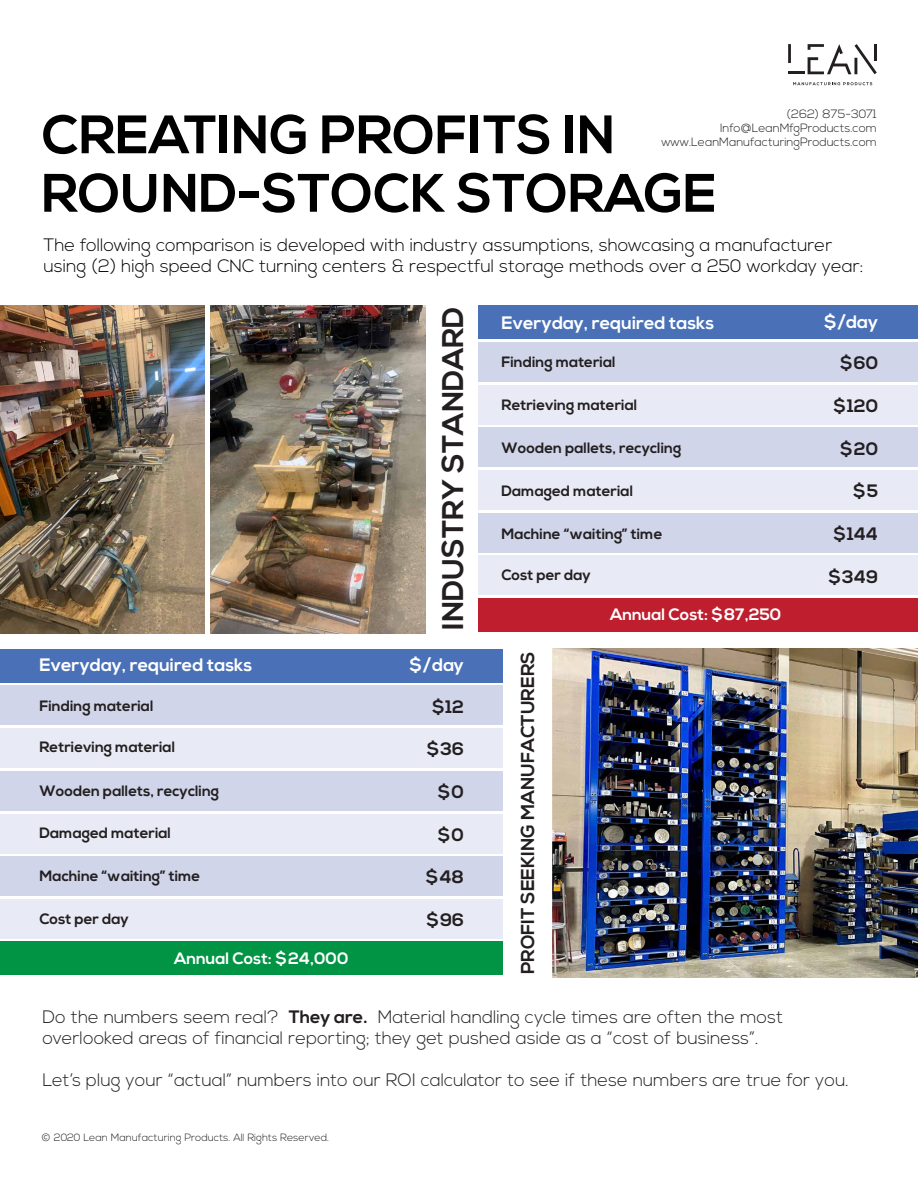
<style>
.page{position:relative;width:918px;height:1188px;background:#fff}
.page>*{position:absolute;margin:0;border:0;box-sizing:border-box;transform-origin:0 0}
.t1{font:700 54px/58.5px "Nexa";color:#000}
.t2{font:700 29.85px "Nexa";color:#231f20}
.t3{font:700 18.6px "Nexa";color:#231f20}
.t4{font:300 18px/21px "Nexa";color:#231f20}
.t5{font:300 18px/21px "Nexa";color:#000}
.t6{font:700 18px "Nexa";color:#fff}
.t7{font:700 18px "Nexa";color:#231f20}
.t8{font:700 16.5px "Nexa";color:#fff}
.t9{font:700 15px "Nexa";color:#231f20}
.t10{font:300 12px/14.4px "Nexa";color:#231f20;text-align:right}
.t11{font:300 10.5px "Nexa";color:#231f20}
.s1{font-weight:700}
</style>
<div class="page">
<div style="left:0;top:649px;width:502px;height:34px;background:#4a71b7"></div>
<div style="left:0;top:942px;width:502px;height:33px;background:#009444"></div>
<div style="left:0;top:686px;width:502px;height:39px;background:#d0d5ea"></div>
<div style="left:0;top:728px;width:502px;height:40px;background:#e8eaf5"></div>
<div style="left:0;top:771px;width:502px;height:39px;background:#d0d5ea"></div>
<div style="left:0;top:814px;width:502px;height:39px;background:#e8eaf5"></div>
<div style="left:0;top:857px;width:502px;height:39px;background:#d0d5ea"></div>
<div style="left:0;top:899px;width:502px;height:39px;background:#e8eaf5"></div>
<div style="left:479px;top:342px;width:439px;height:40px;background:#d0d5ea"></div>
<div style="left:479px;top:385px;width:439px;height:39px;background:#e8eaf5"></div>
<div style="left:479px;top:428px;width:439px;height:39px;background:#d0d5ea"></div>
<div style="left:479px;top:471px;width:439px;height:39px;background:#e8eaf5"></div>
<div style="left:479px;top:513px;width:439px;height:39px;background:#d0d5ea"></div>
<div style="left:479px;top:556px;width:439px;height:39px;background:#e8eaf5"></div>
<div style="left:479px;top:305px;width:439px;height:34px;background:#4a71b7"></div>
<div style="left:479px;top:598px;width:439px;height:33px;background:#be1e2d"></div>
<svg style="left:793px;top:82px;width:79px;height:3px"></svg>
<svg style="left:788px;top:44px;width:3px;height:19px"></svg>
<hr style="left:788px;top:71px;width:17px;height:3px;background:#231f20">
<svg style="left:808px;top:44px;width:69px;height:30px"></svg>
<hr style="left:874px;top:44px;width:3px;height:17px;background:#231f20">
<img style="left:0;top:305px;width:204px;height:328px">
<img style="left:210px;top:305px;width:216px;height:328px">
<img style="left:552px;top:649px;width:366px;height:328px">
<p class="t10" style="left:661px;top:107px;width:217px">(262) 875-3071<br>Info@LeanMfgProducts.com www.LeanManufacturingProducts.com</p>
<h1 class="t1" style="left:42px;top:107px;width:677px">CREATING PROFITS IN<br>ROUND-STOCK STORAGE</h1>
<p class="t5" style="left:43px;top:235px;width:822px">The following comparison is developed with industry assumptions, showcasing a manufacturer using (2) high speed CNC turning centers &amp; respectful storage methods over a 250 workday year:</p>
<h2 class="t2" style="left:436px;top:630px;width:325px;rotate:-90deg">INDUSTRY STANDARD</h2>
<p class="t6" style="left:40px;top:655px;width:214px">Everyday, required tasks</p>
<p class="t6" style="left:409px;top:655px;width:56px">$/day</p>
<p class="t9" style="left:40px;top:697px;width:116px">Finding material</p>
<p class="t7" style="left:432px;top:697px;width:34px">$12</p>
<p class="t9" style="left:40px;top:739px;width:137px">Retrieving material</p>
<p class="t7" style="left:426px;top:738px;width:39px">$36</p>
<p class="t9" style="left:40px;top:782px;width:181px">Wooden pallets, recycling</p>
<p class="t9" style="left:40px;top:825px;width:133px">Damaged material</p>
<p class="t9" style="left:40px;top:867px;width:162px">Machine “waiting” time</p>
<p class="t9" style="left:40px;top:910px;width:91px">Cost per day</p>
<p class="t7" style="left:438px;top:782px;width:28px">$0</p>
<p class="t7" style="left:438px;top:824px;width:28px">$0</p>
<p class="t7" style="left:426px;top:867px;width:40px">$48</p>
<p class="t7" style="left:426px;top:910px;width:40px">$96</p>
<p class="t8" style="left:174px;top:949px;width:176px">Annual Cost: $24,000</p>
<p class="t6" style="left:502px;top:312px;width:214px">Everyday, required tasks</p>
<p class="t6" style="left:824px;top:312px;width:56px">$/day</p>
<p class="t9" style="left:502px;top:353px;width:116px">Finding material</p>
<p class="t7" style="left:840px;top:352px;width:40px">$60</p>
<p class="t9" style="left:502px;top:397px;width:137px">Retrieving material</p>
<p class="t7" style="left:833px;top:395px;width:46px">$120</p>
<p class="t9" style="left:502px;top:439px;width:181px">Wooden pallets, recycling</p>
<p class="t9" style="left:502px;top:482px;width:133px">Damaged material</p>
<p class="t9" style="left:502px;top:525px;width:162px">Machine “waiting” time</p>
<p class="t9" style="left:502px;top:566px;width:91px">Cost per day</p>
<p class="t7" style="left:840px;top:438px;width:40px">$20</p>
<p class="t7" style="left:853px;top:480px;width:27px">$5</p>
<p class="t7" style="left:833px;top:524px;width:47px">$144</p>
<p class="t7" style="left:828px;top:567px;width:52px">$349</p>
<p class="t3" style="left:517px;top:974px;width:325px;rotate:-90deg">PROFIT SEEKING MANUFACTURERS</p>
<p class="t8" style="left:610px;top:605px;width:173px">Annual Cost: $87,250</p>
<p class="t4" style="left:42px;top:1007px;width:742px">Do the numbers seem real? <span class="s1">They are.</span> Material handling cycle times are often the most overlooked areas of financial reporting; they get pushed aside as a “cost of business”.</p>
<p class="t4" style="left:42px;top:1070px;width:808px">Let’s plug your “actual” numbers into our ROI calculator to see if these numbers are true for you.</p>
<p class="t11" style="left:42px;top:1131px;width:289px">© 2020 Lean Manufacturing Products. All Rights Reserved.</p>
</div>
